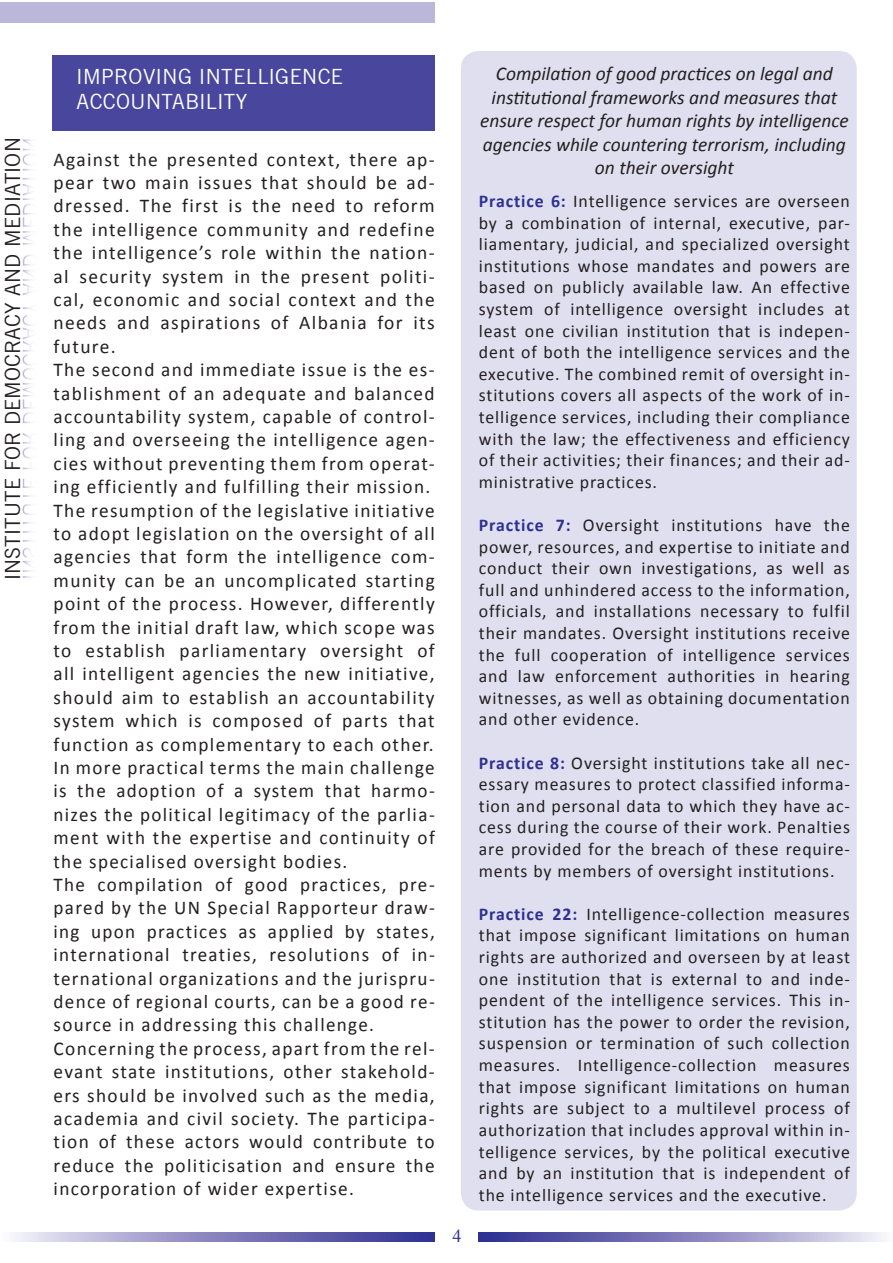
<style>
.page{position:relative;width:893px;height:1263px;background:#fff}
.page>*{position:absolute;margin:0;border:0;box-sizing:border-box;transform-origin:0 0}
.t1{font:21px "News Gothic BT";color:#fff}
.t2{font:21px "News Gothic BT";letter-spacing:.01em;color:#231f20}
.t3{font:19.5px/23.4px "Calibri";letter-spacing:.07em;color:#231f20;text-align:justify}
.t4{font:italic 19.5px/23.4px "Calibri";color:#231f20;text-align:center}
.t5{font:18px/21.6px "Calibri";letter-spacing:.05em;color:#231f20;text-align:justify}
.t6{font:18px "Times New Roman";color:#2e3092}
.s1{font-weight:700;color:#2e3092}
</style>
<div class="page">
<svg style="left:15px;top:1232px;width:420px;height:9px;background:#8885bf"></svg>
<svg style="left:479px;top:1232px;width:403px;height:9px;background:#8784be"></svg>
<div style="left:52px;top:55px;width:383px;height:76px;background:#48479d"></div>
<div style="left:461px;top:51px;width:396px;height:1159px;background:#e0dfef;border-radius:18px"></div>
<div style="left:0;top:2px;width:435px;height:20px;background:#bbb7da"></div>
<p class="t2" style="left:0;top:580px;width:444px;rotate:-90deg">INSTITUTE FOR DEMOCRACY AND MEDIATION</p>
<p class="t1" style="left:77px;top:64px;width:21px">IMPROVING</p>
<p class="t1" style="left:199px;top:64px;width:13px">INTELLIGENCE</p>
<p class="t1" style="left:77px;top:89px;width:14px">ACCOUNTABILITY</p>
<p class="t3" style="left:54px;top:147px;width:383px">Against the presented context, there ap&shy;pear two main issues that should be ad&shy;dressed. The first is the need to reform the intelligence community and redefine the intelligence’s role within the nation&shy;al security system in the present politi&shy;cal, economic and social context and the needs and aspirations of Albania for its future.</p>
<p class="t3" style="left:54px;top:358px;width:383px">The second and immediate issue is the es&shy;tablishment of an adequate and balanced accountability system, capable of control&shy;ling and overseeing the intelligence agen&shy;cies without preventing them from operat&shy;ing efficiently and fulfilling their mission.</p>
<p class="t3" style="left:54px;top:498px;width:383px">The resumption of the legislative initiative to adopt legislation on the oversight of all agencies that form the intelligence com&shy;munity can be an uncomplicated starting point of the process. However, differently from the initial draft law, which scope was to establish parliamentary oversight of all intelligent agencies the new initiative, should aim to establish an accountability system which is composed of parts that function as complementary to each other.</p>
<p class="t3" style="left:54px;top:756px;width:383px">In more practical terms the main challenge is the adoption of a system that harmo&shy;nizes the political legitimacy of the parlia&shy;ment with the expertise and continuity of the specialised oversight bodies.</p>
<p class="t3" style="left:54px;top:873px;width:383px">The compilation of good practices, pre&shy;pared by the UN Special Rapporteur draw&shy;ing upon practices as applied by states, international treaties, resolutions of in&shy;ternational organizations and the jurispru&shy;dence of regional courts, can be a good re&shy;source in addressing this challenge.</p>
<p class="t3" style="left:54px;top:1037px;width:383px">Concerning the process, apart from the rel&shy;evant state institutions, other stakehold&shy;ers should be involved such as the media, academia and civil society. The participa&shy;tion of these actors would contribute to reduce the politicisation and ensure the incorporation of wider expertise.</p>
<p class="t6" style="left:452px;top:1224px;width:10px">4</p>
<p class="t4" style="left:480px;top:62px;width:370px">Compilation of good practices on legal and institutional frameworks and measures that ensure respect for human rights by intelligence agencies while countering terrorism, including on their oversight</p>
<p class="t5" style="left:479px;top:190px;width:373px"><span class="s1">Practice 6:</span> Intelligence services are overseen by a combination of internal, executive, par&shy;liamentary, judicial, and specialized oversight institutions whose mandates and powers are based on publicly available law. An effective system of intelligence oversight includes at least one civilian institution that is indepen&shy;dent of both the intelligence services and the executive. The combined remit of oversight in&shy;stitutions covers all aspects of the work of in&shy;telligence services, including their compliance with the law; the effectiveness and efficiency of their activities; their finances; and their ad&shy;ministrative practices.</p>
<p class="t5" style="left:479px;top:514px;width:373px"><span class="s1">Practice 7:</span> Oversight institutions have the power, resources, and expertise to initiate and conduct their own investigations, as well as full and unhindered access to the information, officials, and installations necessary to fulfil their mandates. Oversight institutions receive the full cooperation of intelligence services and law enforcement authorities in hearing witnesses, as well as obtaining documentation and other evidence.</p>
<p class="t5" style="left:479px;top:752px;width:373px"><span class="s1">Practice 8:</span> Oversight institutions take all nec&shy;essary measures to protect classified informa&shy;tion and personal data to which they have ac&shy;cess during the course of their work. Penalties are provided for the breach of these require&shy;ments by members of oversight institutions.</p>
<p class="t5" style="left:479px;top:903px;width:373px"><span class="s1">Practice 22:</span> Intelligence-collection measures that impose significant limitations on human rights are authorized and overseen by at least one institution that is external to and inde&shy;pendent of the intelligence services. This in&shy;stitution has the power to order the revision, suspension or termination of such collection measures. Intelligence-collection measures that impose significant limitations on human rights are subject to a multilevel process of authorization that includes approval within in&shy;telligence services, by the political executive and by an institution that is independent of the intelligence services and the executive.</p>
</div>
